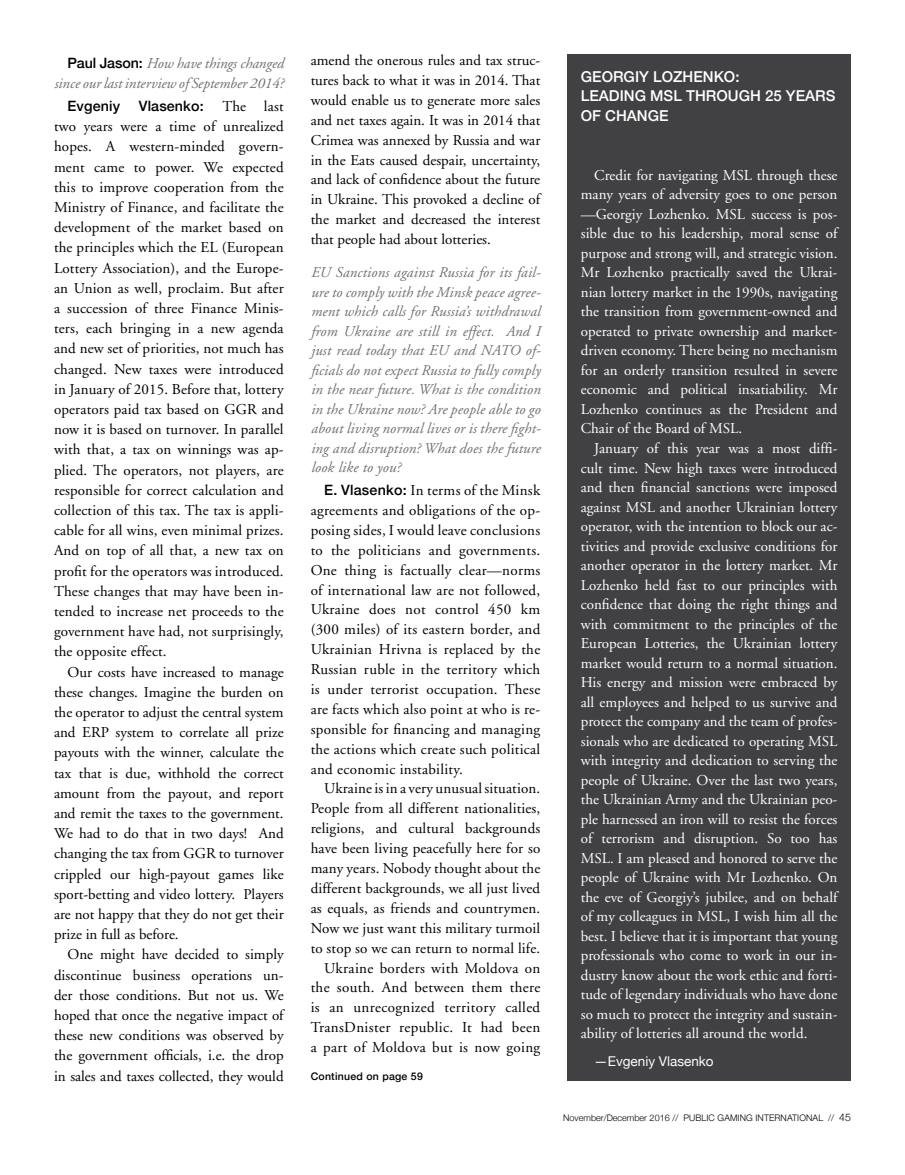
<style>
.page{position:relative;width:905px;height:1175px;background:#fff}
.page>*{position:absolute;margin:0;border:0;box-sizing:border-box;transform-origin:0 0}
.t1{font:15px/20.2px "Adobe Garamond";letter-spacing:.01em;color:#000;text-align:justify}
.t2{font:15px/19.5px "Adobe Garamond";color:#fff;text-align:justify}
.t3{font:italic 15px/19.5px "Adobe Garamond";letter-spacing:-.005em;color:#717073;text-align:right}
.t4{font:500 15px/19.5px "Helvetica Neue";color:#fff}
.t5{font:500 14.25px "Helvetica Neue";letter-spacing:.01em;color:#000}
.t6{font:13.5px "Helvetica Neue";color:#fff}
.t7{font:500 10.5px "Helvetica Neue";letter-spacing:.025em;color:#000}
.t8{font:300 9px "Helvetica Neue";letter-spacing:.01em;color:#000}
.s1{font-family:"Helvetica Neue";font-weight:500;font-style:normal;font-size:14.25px;color:#000}
.s2{font-family:"Adobe Garamond";font-weight:400;font-size:15px}
.s3{font-family:"Helvetica Neue";font-weight:500;font-size:14.25px}
.s4{font-size:10.5px}
</style>
<div class="page">
<div style="left:567px;top:54px;width:283px;height:1026px;background:#414042"></div>
<p class="t3" style="left:54px;top:54px;width:231px;line-height:20.2px"><span class="s1">Paul Jason:</span> How have things changed since our last interview of September 2014?</p>
<p class="t5" style="left:68px;top:94px;width:54px">Evgeniy</p>
<p class="t5" style="left:139px;top:94px;width:146px">Vlasenko: <span class="s2">The last</span></p>
<p class="t1" style="left:54px;top:117px;width:231px">two years were a time of unrealized hopes. A western-minded govern&shy;ment came to power. We expected this to improve cooperation from the Ministry of Finance, and facilitate the development of the market based on the principles which the EL (European Lottery Association), and the Europe&shy;an Union as well, proclaim. But after a succession of three Finance Minis&shy;ters, each bringing in a new agenda and new set of priorities, not much has changed. New taxes were introduced in January of 2015. Before that, lottery operators paid tax based on GGR and now it is based on turnover. In parallel with that, a tax on winnings was ap&shy;plied. The operators, not players, are responsible for correct calculation and collection of this tax. The tax is appli&shy;cable for all wins, even minimal prizes.<br>And on top of all that, a new tax on profit for the operators was introduced.<br>These changes that may have been in&shy;tended to increase net proceeds to the government have had, not surprisingly, the opposite effect.</p>
<p class="t1" style="left:54px;top:662px;width:231px;text-indent:13px">Our costs have increased to manage these changes. Imagine the burden on the operator to adjust the central system and ERP system to correlate all prize payouts with the winner, calculate the tax that is due, withhold the correct amount from the payout, and report and remit the taxes to the government.<br>We had to do that in two days! And changing the tax from GGR to turnover crippled our high-payout games like sport-betting and video lottery. Players are not happy that they do not get their prize in full as before.</p>
<p class="t1" style="left:54px;top:944px;width:231px;text-indent:13px">One might have decided to simply discontinue business operations un&shy;der those conditions. But not us. We hoped that once the negative impact of these new conditions was observed by the government officials, i.e. the drop in sales and taxes collected, they would</p>
<p class="t1" style="left:310px;top:51px;width:231px">amend the onerous rules and tax struc&shy;tures back to what it was in 2014. That would enable us to generate more sales and net taxes again. It was in 2014 that Crimea was annexed by Russia and war in the Eats caused despair, uncertainty, and lack of confidence about the future in Ukraine. This provoked a decline of the market and decreased the interest that people had about lotteries.</p>
<p class="t3" style="left:310px;top:263px;width:232px;text-align:justify">EU Sanctions against Russia for its fail&shy;ure to comply with the Minsk peace agree&shy;ment which calls for Russia’s withdrawal from Ukraine are still in effect. And I just read today that EU and NATO of&shy;ficials do not expect Russia to fully comply in the near future. What is the condition in the Ukraine now? Are people able to go about living normal lives or is there fight&shy;ing and disruption? What does the future look like to you?</p>
<p class="t1" style="left:311px;top:480px;width:231px;text-indent:13px"><span class="s3">E. Vlasenko:</span> In terms of the Minsk agreements and obligations of the op&shy;posing sides, I would leave conclusions to the politicians and governments.<br>One thing is factually clear—norms of international law are not followed, Ukraine does not control 450 km (300 miles) of its eastern border, and Ukrainian Hrivna is replaced by the Russian ruble in the territory which is under terrorist occupation. These are facts which also point at who is re&shy;sponsible for financing and managing the actions which create such political and economic instability.</p>
<p class="t1" style="left:311px;top:779px;width:231px;text-align:right">Ukraine is in a very unusual situation.<br>People from all different nationalities, religions, and cultural backgrounds have been living peacefully here for so many years. Nobody thought about the different backgrounds, we all just lived as equals, as friends and countrymen.<br>Now we just want this military turmoil to stop so we can return to normal life.<br>Ukraine borders with Moldova on the south. And between them there is an unrecognized territory called TransDnister republic. It had been a part of Moldova but is now going</p>
<p class="t7" style="left:310px;top:1068px;width:114px">Continued on page 59</p>
<p class="t4" style="left:580px;top:65px;width:256px">GEORGIY LOZHENKO:<br>LEADING MSL THROUGH 25 YEARS<br>OF CHANGE</p>
<p class="t2" style="left:580px;top:166px;width:258px;text-indent:14px">Credit for navigating MSL through these many years of adversity goes to one person —Georgiy Lozhenko. MSL success is pos&shy;sible due to his leadership, moral sense of purpose and strong will, and strategic vision.<br>Mr Lozhenko practically saved the Ukrai&shy;nian lottery market in the 1990s, navigating the transition from government-owned and operated to private ownership and market&shy;driven economy. There being no mechanism for an orderly transition resulted in severe economic and political insatiability. Mr Lozhenko continues as the President and Chair of the Board of MSL.</p>
<p class="t2" style="left:580px;top:439px;width:258px;text-indent:14px">January of this year was a most diffi&shy;cult time. New high taxes were introduced and then financial sanctions were imposed against MSL and another Ukrainian lottery operator, with the intention to block our ac&shy;tivities and provide exclusive conditions for another operator in the lottery market. Mr Lozhenko held fast to our principles with confidence that doing the right things and with commitment to the principles of the European Lotteries, the Ukrainian lottery market would return to a normal situation.<br>His energy and mission were embraced by all employees and helped to us survive and protect the company and the team of profes&shy;sionals who are dedicated to operating MSL with integrity and dedication to serving the people of Ukraine. Over the last two years, the Ukrainian Army and the Ukrainian peo&shy;ple harnessed an iron will to resist the forces of terrorism and disruption. So too has MSL. I am pleased and honored to serve the people of Ukraine with Mr Lozhenko. On the eve of Georgiy’s jubilee, and on behalf of my colleagues in MSL, I wish him all the best. I believe that it is important that young professionals who come to work in our in&shy;dustry know about the work ethic and forti&shy;tude of legendary individuals who have done so much to protect the integrity and sustain&shy;ability of lotteries all around the world.</p>
<p class="t6" style="left:594px;top:1051px;width:121px">—Evgeniy Vlasenko</p>
<p class="t8" style="left:563px;top:1110px;width:289px">November/December 2016 // PUBLIC GAMING INTERNATIONAL // <span class="s4">45</span></p>
</div>
